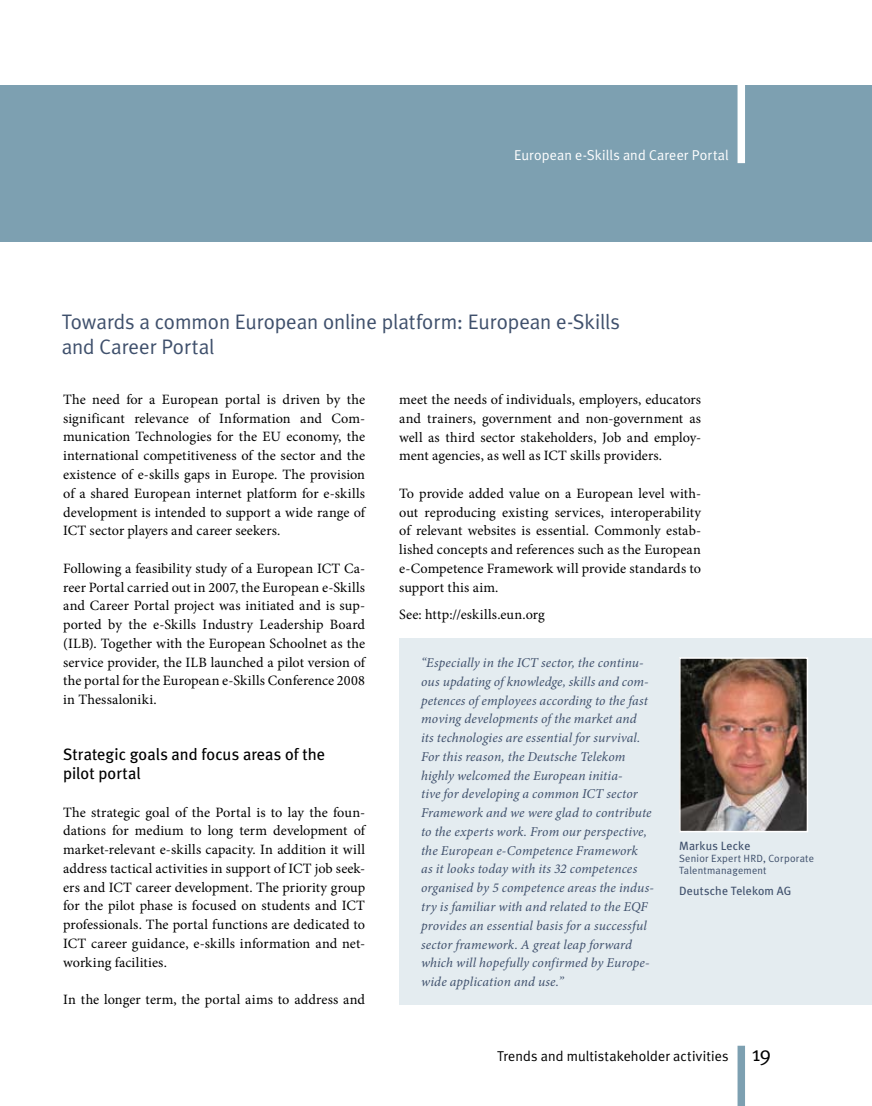
<style>
.page{position:relative;width:872px;height:1106px;background:#fff}
.page>*{position:absolute;margin:0;border:0;box-sizing:border-box;transform-origin:0 0}
.t1{font:21px/24.8px "Meta Plus Normal";letter-spacing:-.01em;color:#3f506c}
.t2{font:16.5px/18.8px "Meta Plus";color:#000}
.t3{font:14.25px/18.8px "Minion Pro";letter-spacing:.01em;color:#000;text-align:justify}
.t4{font:14.25px "Meta Plus Normal";letter-spacing:.01em;color:#000}
.t5{font:14.25px "Meta Plus Normal";letter-spacing:.005em;color:#fff}
.t6{font:italic 13.5px/18.8px "Minion Pro";letter-spacing:.01em;color:#3f506c}
.t7{font:12px "Meta Plus";letter-spacing:.015em;color:#3f506c}
.t8{font:10.5px/12px "Meta Plus Normal";letter-spacing:.02em;color:#3f506c}
.s1{font-size:21px}
</style>
<div class="page">
<div style="left:0;top:85px;width:872px;height:156px;background:#7da0b1"></div>
<div style="left:737px;top:1045px;width:8px;height:61px;background:#7da0b1"></div>
<div style="left:737px;top:77px;width:8px;height:86px;background:#fff"></div>
<div style="left:400px;top:638px;width:472px;height:366px;background:#e4ecf0"></div>
<img style="left:682px;top:660px;width:123px;height:169px">
<div style="left:679px;top:657px;width:129px;height:175px;border:2px solid #fff"></div>
<p class="t5" style="left:514px;top:147px;width:216px">European e-Skills and Career Portal</p>
<h1 class="t1" style="left:62px;top:309px;width:560px">Towards a common European online platform: European e-Skills and Career Portal</h1>
<p class="t3" style="left:63px;top:390px;width:303px">The need for a European portal is driven by the significant relevance of Information and Com&shy;munication Technologies for the EU economy, the international competitiveness of the sector and the existence of e-skills gaps in Europe. The provision of a shared European internet platform for e-skills development is intended to support a wide range of ICT sector players and career seekers.</p>
<p class="t3" style="left:63px;top:559px;width:303px">Following a feasibility study of a European ICT Ca&shy;reer Portal carried out in 2007, the European e-Skills and Career Portal project was initiated and is sup&shy;ported by the e-Skills Industry Leadership Board (ILB). Together with the European Schoolnet as the service provider, the ILB launched a pilot version of the portal for the European e-Skills Conference 2008 in Thessaloniki.</p>
<p class="t2" style="left:63px;top:745px;width:264px">Strategic goals and focus areas of the pilot portal</p>
<p class="t3" style="left:63px;top:802px;width:303px">The strategic goal of the Portal is to lay the foun&shy;dations for medium to long term development of market-relevant e-skills capacity. In addition it will address tactical activities in support of ICT job seek&shy;ers and ICT career development. The priority group for the pilot phase is focused on students and ICT professionals. The portal functions are dedicated to ICT career guidance, e-skills information and net&shy;working facilities.</p>
<p class="t3" style="left:63px;top:990px;width:303px">In the longer term, the portal aims to address and</p>
<p class="t3" style="left:399px;top:390px;width:303px">meet the needs of individuals, employers, educators and trainers, government and non-government as well as third sector stakeholders, Job and employ&shy;ment agencies, as well as ICT skills providers.</p>
<p class="t3" style="left:399px;top:484px;width:303px">To provide added value on a European level with&shy;out reproducing existing services, interoperability of relevant websites is essential. Commonly estab&shy;lished concepts and references such as the European e-Competence Framework will provide standards to support this aim.</p>
<p class="t3" style="left:399px;top:605px;width:147px">See: http://eskills.eun.org</p>
<p class="t6" style="left:421px;top:653px;width:234px">“Especially in the ICT sector, the continu&shy;ous updating of knowledge, skills and com&shy;petences of employees according to the fast moving developments of the market and<br>its technologies are essential for survival.<br>For this reason, the Deutsche Telekom highly welcomed the European initia-<br>tive for developing a common ICT sector Framework and we were glad to contribute to the experts work. From our perspective, the European e-Competence Framework<br>as it looks today with its 32 competences organised by 5 competence areas the indus&shy;try is familiar with and related to the EQF provides an essential basis for a successful sector framework. A great leap forward which will hopefully confirmed by Europe&shy;wide application and use.”</p>
<p class="t7" style="left:679px;top:839px;width:73px">Markus Lecke</p>
<p class="t8" style="left:679px;top:852px;width:136px">Senior Expert HRD, Corporate<br>Talentmanagement</p>
<p class="t7" style="left:679px;top:883px;width:114px">Deutsche Telekom AG</p>
<p class="t4" style="left:497px;top:1047px;width:276px">Trends and multistakeholder activities <span class="s1">19</span></p>
</div>
